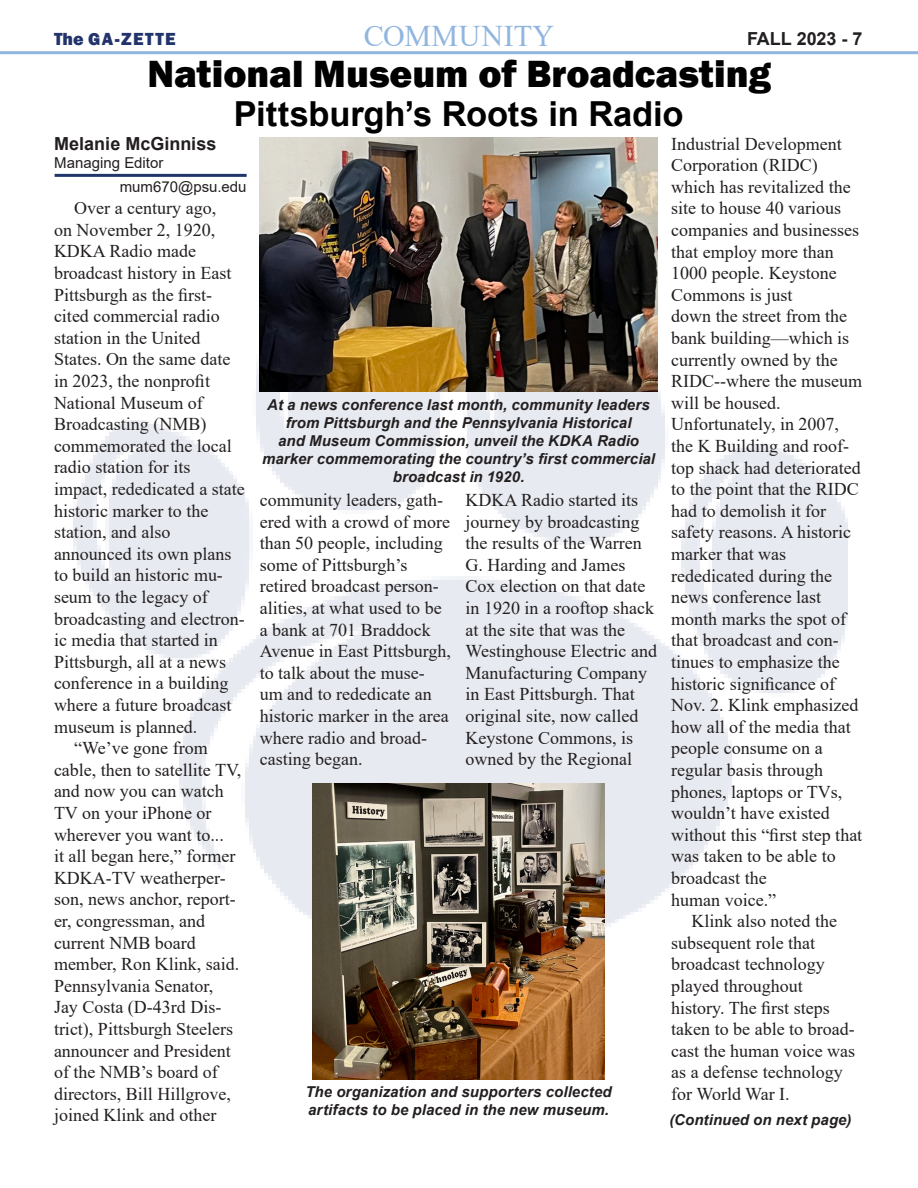
<style>
.page{position:relative;width:918px;height:1188px;background:#fff}
.page>*{position:absolute;margin:0;border:0;box-sizing:border-box;transform-origin:0 0}
.t1{font:800 39px "Franklin Gothic";color:#000}
.t2{font:700 34.5px "Arial";letter-spacing:-.005em;color:#000}
.t3{font:30px "Times New Roman";letter-spacing:.015em;color:#90b6df}
.t4{font:18px/21.6px "Times New Roman";color:#231f20}
.t5{font:700 18px "Arial";color:#231f20}
.t6{font:800 18px "Franklin Gothic";letter-spacing:.07em;color:#22346b}
.t7{font:italic 700 15px/18px "Arial";letter-spacing:.005em;color:#231f20;text-align:center}
.t8{font:15px "Arial";color:#231f20}
</style>
<div class="page">
<img style="left:73px;top:362px;width:775px;height:605px">
<hr style="left:0;top:51px;width:918px;height:3px;background:#90b6df">
<hr style="left:55px;top:174px;width:192px;height:3px;background:#21356b">
<img style="left:259px;top:138px;width:399px;height:254px">
<img style="left:313px;top:783px;width:292px;height:297px">
<p class="t6" style="left:54px;top:27px;width:123px">The GA-ZETTE</p>
<p class="t3" style="left:364px;top:15px;width:192px">COMMUNITY</p>
<p class="t5" style="left:747px;top:26px;width:117px">FALL 2023 - 7</p>
<p class="t1" style="left:147px;top:49px;width:625px">National Museum of Broadcasting</p>
<p class="t2" style="left:234px;top:89px;width:451px">Pittsburgh’s Roots in Radio</p>
<p class="t5" style="left:54px;top:131px;width:164px">Melanie McGinniss</p>
<p class="t8" style="left:54px;top:153px;width:111px">Managing Editor</p>
<p class="t8" style="left:120px;top:177px;width:128px">mum670@psu.edu</p>
<p class="t4" style="left:54px;top:197px;width:179px;text-indent:20px">Over a century ago, on November 2, 1920,<br>KDKA Radio made broadcast history in East<br>Pittsburgh as the first-</p>
<p class="t4" style="left:54px;top:305px;width:178px">cited commercial radio station in the United<br>States. On the same date in 2023, the nonprofit</p>
<p class="t4" style="left:54px;top:391px;width:179px">National Museum of<br>Broadcasting (NMB) commemorated the local radio station for its</p>
<p class="t4" style="left:54px;top:478px;width:192px">impact, rededicated a state historic marker to the</p>
<p class="t4" style="left:54px;top:521px;width:118px">station, and also</p>
<p class="t4" style="left:54px;top:542px;width:192px">announced its own plans to build an historic mu&shy;seum to the legacy of broadcasting and electron&shy;ic media that started in<br>Pittsburgh, all at a news</p>
<p class="t4" style="left:54px;top:672px;width:179px">conference in a building where a future broadcast museum is planned.</p>
<p class="t4" style="left:54px;top:737px;width:189px;text-indent:20px">“We’ve gone from cable, then to satellite TV, and now you can watch<br>TV on your iPhone or wherever you want to...<br>it all began here,” former<br>KDKA-TV weatherper&shy;son, news anchor, report&shy;er, congressman, and</p>
<p class="t4" style="left:54px;top:931px;width:187px">current NMB board member, Ron Klink, said.<br>Pennsylvania Senator,<br>Jay Costa (D-43rd Dis&shy;trict), Pittsburgh Steelers announcer and President of the NMB’s board of directors, Bill Hillgrove, joined Klink and other</p>
<p class="t7" style="left:267px;top:396px;width:384px">At a news conference last month, community leaders from Pittsburgh and the Pennsylvania Historical</p>
<p class="t7" style="left:262px;top:432px;width:395px">and Museum Commission, unveil the KDKA Radio marker commemorating the country’s first commercial</p>
<p class="t7" style="left:393px;top:468px;width:133px">broadcast in 1920.</p>
<p class="t4" style="left:260px;top:489px;width:192px">community leaders, gath&shy;ered with a crowd of more than 50 people, including some of Pittsburgh’s</p>
<p class="t4" style="left:260px;top:575px;width:193px">retired broadcast person&shy;alities, at what used to be a bank at 701 Braddock<br>Avenue in East Pittsburgh, to talk about the muse&shy;um and to rededicate an historic marker in the area where radio and broad&shy;casting began.</p>
<p class="t4" style="left:466px;top:489px;width:193px">KDKA Radio started its journey by broadcasting the results of the Warren<br>G. Harding and James<br>Cox election on that date in 1920 in a rooftop shack at the site that was the<br>Westinghouse Electric and</p>
<p class="t4" style="left:466px;top:661px;width:183px">Manufacturing Company in East Pittsburgh. That original site, now called<br>Keystone Commons, is owned by the Regional</p>
<p class="t7" style="left:305px;top:1083px;width:308px">The organization and supporters collected</p>
<p class="t7" style="left:308px;top:1101px;width:302px">artifacts to be placed in the new museum.</p>
<p class="t4" style="left:671px;top:132px;width:189px">Industrial Development<br>Corporation (RIDC) which has revitalized the site to house 40 various companies and businesses that employ more than<br>1000 people. Keystone<br>Commons is just</p>
<p class="t4" style="left:671px;top:305px;width:192px">down the street from the bank building—which is currently owned by the<br>RIDC--where the museum will be housed.</p>
<p class="t4" style="left:671px;top:413px;width:191px">Unfortunately, in 2007, the K Building and roof&shy;top shack had deteriorated to the point that the RIDC had to demolish it for safety reasons. A historic marker that was</p>
<p class="t4" style="left:671px;top:564px;width:189px">rededicated during the news conference last month marks the spot of that broadcast and con&shy;tinues to emphasize the historic significance of<br>Nov. 2. Klink emphasized how all of the media that people consume on a</p>
<p class="t4" style="left:671px;top:759px;width:193px">regular basis through phones, laptops or TVs, wouldn’t have existed without this “first step that was taken to be able to broadcast the</p>
<p class="t4" style="left:671px;top:888px;width:106px">human voice.”</p>
<p class="t4" style="left:671px;top:910px;width:167px;text-indent:20px">Klink also noted the subsequent role that broadcast technology played throughout</p>
<p class="t4" style="left:671px;top:996px;width:160px">history. The first steps</p>
<p class="t4" style="left:671px;top:1018px;width:185px">taken to be able to broad&shy;cast the human voice was as a defense technology for World War I.</p>
<p class="t7" style="left:670px;top:1112px;width:183px">(Continued on next page)</p>
</div>
